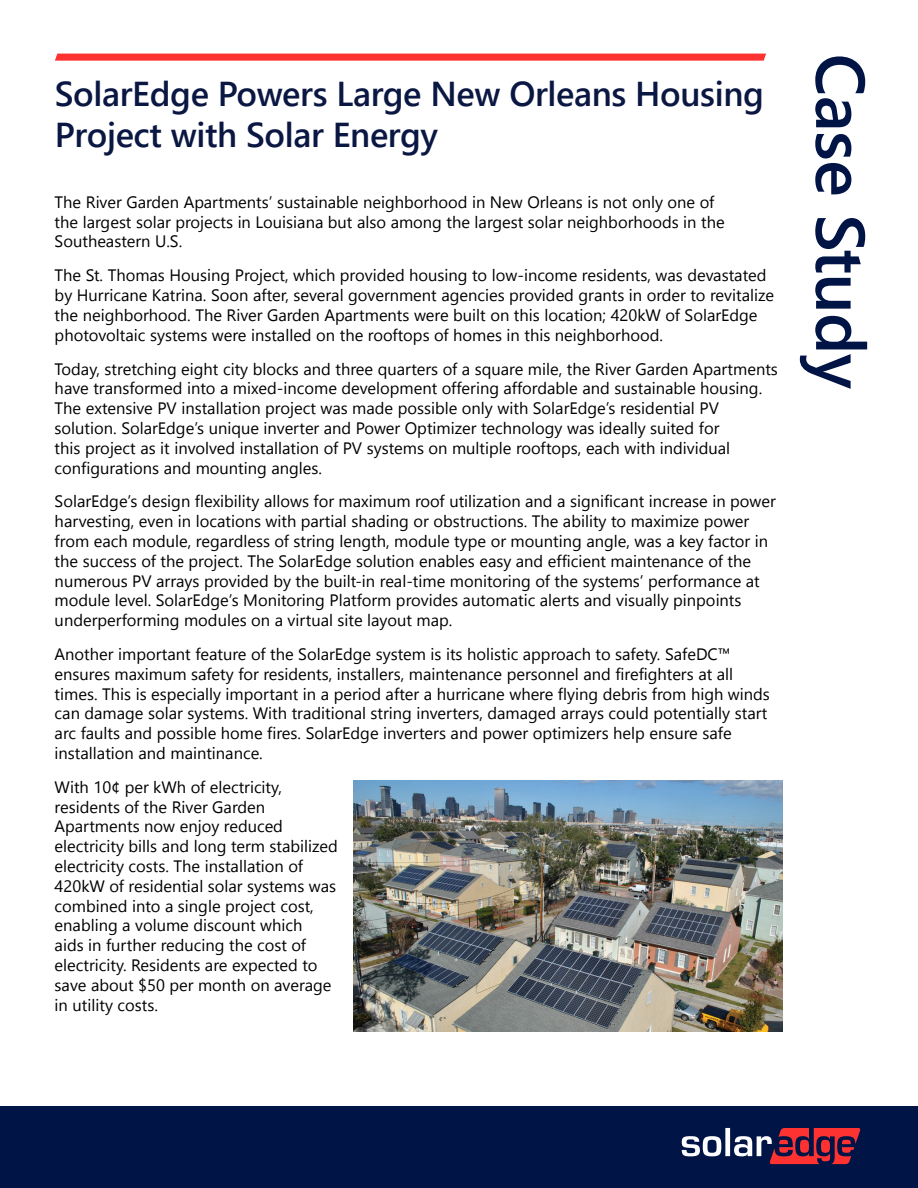
<style>
.page{position:relative;width:918px;height:1188px;background:#fff}
.page>*{position:absolute;margin:0;border:0;box-sizing:border-box;transform-origin:0 0}
._1_case_study{font:600 69px "Segoe UI";letter-spacing:-.01em;color:#001446}
._1_Main_headline{font:600 34.5px/41.4px "Segoe UI";letter-spacing:-.01em;color:#0a1742}
._1_text_body{font:16.5px/19.8px "Segoe UI";color:#000}
</style>
<div class="page">
<svg style="left:55px;top:54px;width:711px;height:7px;background:#ff3d3d"></svg>
<div style="left:1px;top:1106px;width:917px;height:82px;background:#001446"></div>
<svg style="left:682px;top:1128px;width:179px;height:36px"></svg>
<img style="left:354px;top:780px;width:428px;height:251px">
<p class="_1_Main_headline" style="left:55px;top:72px;width:711px">SolarEdge Powers Large New Orleans Housing<br>Project with Solar Energy</p>
<p class="_1_text_body" style="left:55px;top:192px;width:672px">The River Garden Apartments’ sustainable neighborhood in New Orleans is not only one of the largest solar projects in Louisiana but also among the largest solar neighborhoods in the<br>Southeastern U .S.</p>
<p class="_1_text_body" style="left:55px;top:265px;width:721px">The St. Thomas Housing Project, which provided housing to low-income residents, was devastated by Hurricane Katrina. Soon after, several government agencies provided grants in order to revitalize the neighborhood. The River Garden Apartments were built on this location; 420kW of SolarEdge photovoltaic systems were installed on the rooftops of homes in this neighborhood.</p>
<p class="_1_text_body" style="left:55px;top:358px;width:725px">Today, stretching eight city blocks and three quarters of a square mile, the River Garden Apartments have transformed into a mixed-income development offering affordable and sustainable housing.<br>The extensive PV installation project was made possible only with SolarEdge s’ residential PV solution. SolarEdge s’ unique inverter and Power Optimizer technology was ideally suited for<br>this project as it involved installation of PV systems on multiple rooftops, each with individual configurations and mounting angles.</p>
<p class="_1_text_body" style="left:55px;top:491px;width:723px">SolarEdge s’ design flexibility allows for maximum roof utilization and a significant increase in power harvesting, even in locations with partial shading or obstructions. The ability to maximize power from each module, regardless of string length, module type or mounting angle, was a key factor in the success of the project. The SolarEdge solution enables easy and efficient maintenance of the numerous PV arrays provided by the built-in real-time monitoring of the systems’ performance at module level. SolarEdge s’ Monitoring Platform provides automatic alerts and visually pinpoints underperforming modules on a virtual site layout map.</p>
<p class="_1_text_body" style="left:55px;top:644px;width:717px">Another important feature of the SolarEdge system is its holistic approach to safety. SafeDCTM ensures maximum safety for residents, installers, maintenance personnel and firefighters at all times. This is especially important in a period after a hurricane where flying debris from high winds can damage solar systems. With traditional string inverters, damaged arrays could potentially start arc faults and possible home fires. SolarEdge inverters and power optimizers help ensure safe installation and maintinance.</p>
<p class="_1_text_body" style="left:55px;top:777px;width:285px">With 10¢ per kWh of electricity, residents of the River Garden Apartments now enjoy reduced electricity bills and long term stabilized electricity costs. The installation of 420kW of residential solar systems was combined into a single project cost, enabling a volume discount which<br>aids in further reducing the cost of electricity. Residents are expected to save about $50 per month on average in utility costs.</p>
<p class="_1_case_study" style="left:896px;top:54px;width:337px;rotate:90deg">Case Study</p>
</div>
